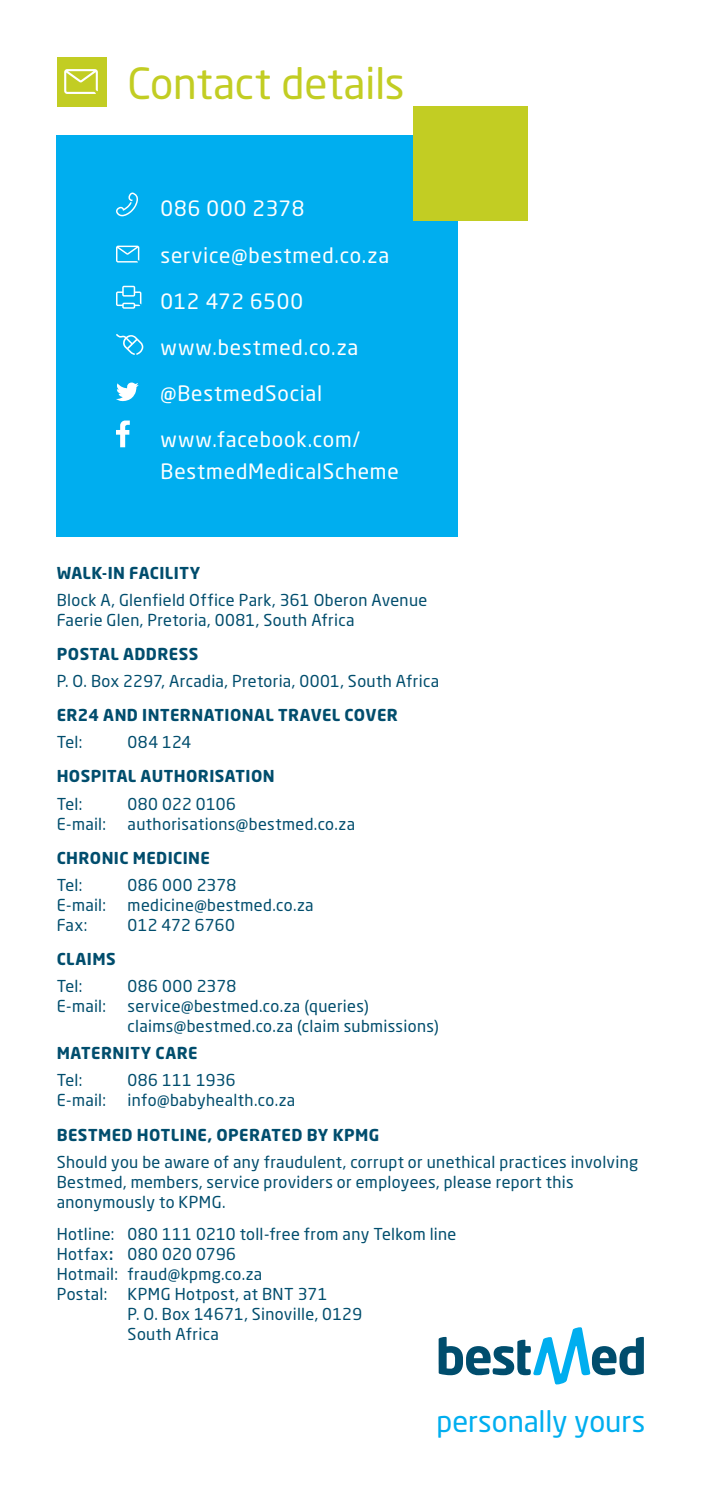
<style>
.page{position:relative;width:702px;height:1489px;background:#fff}
.page>*{position:absolute;margin:0;border:0;box-sizing:border-box;transform-origin:0 0}
.t1{font:42.5px "Neo Sans Std";letter-spacing:-.005em;color:#c2cd23}
.t2{font:29px "Neo Sans Std";color:#00aeef}
.t3{font:21px/46.2px "Neo Sans Std";letter-spacing:.04em;color:#fff}
.t4{font:16.25px/20px "Neo Sans Std";letter-spacing:.02em;color:#004d6d}
.t5{font:700 16.25px "Neo Sans Std";letter-spacing:.025em;color:#004d6d}
.s1{font-weight:500}
</style>
<div class="page">
<div style="left:57px;top:135px;width:401px;height:401px;background:#00aeef"></div>
<svg style="left:116px;top:192px;width:22px;height:24px"></svg>
<svg style="left:116px;top:245px;width:23px;height:17px"></svg>
<svg style="left:116px;top:286px;width:25px;height:23px"></svg>
<svg style="left:116px;top:334px;width:27px;height:21px"></svg>
<svg style="left:116px;top:382px;width:23px;height:19px"></svg>
<svg style="left:116px;top:420px;width:14px;height:27px"></svg>
<div style="left:57px;top:57px;width:49px;height:49px;background:#c2cd23"></div>
<svg style="left:64px;top:69px;width:34px;height:25px"></svg>
<div style="left:413px;top:106px;width:114px;height:114px;background:#c2cd23"></div>
<svg style="left:438px;top:1327px;width:205px;height:57px"></svg>
<h1 class="t1" style="left:127px;top:58px;width:279px">Contact details</h1>
<p class="t3" style="left:160px;top:185px;width:230px">086 000 2378 service@bestmed.co.za<br>012 472 6500 www.bestmed.co.za @BestmedSocial www.facebook.com/</p>
<p class="t3" style="left:160px;top:447px;width:240px">BestmedMedicalScheme</p>
<p class="t5" style="left:57px;top:562px;width:145px">WALK-IN FACILITY</p>
<p class="t4" style="left:57px;top:589px;width:372px">Block A, Glenfield Office Park, 361 Oberon Avenue<br>Faerie Glen, Pretoria, 0081, South Africa</p>
<p class="t5" style="left:57px;top:643px;width:143px">POSTAL ADDRESS</p>
<p class="t4" style="left:57px;top:670px;width:384px">P. O. Box 2297, Arcadia, Pretoria, 0001, South Africa</p>
<p class="t5" style="left:57px;top:704px;width:342px">ER24 AND INTERNATIONAL TRAVEL COVER</p>
<p class="t4" style="left:57px;top:732px;width:27px">Tel:</p>
<p class="t4" style="left:128px;top:732px;width:65px">084 124</p>
<p class="t5" style="left:57px;top:766px;width:219px">HOSPITAL AUTHORISATION</p>
<p class="t4" style="left:57px;top:793px;width:27px">Tel:</p>
<p class="t4" style="left:128px;top:793px;width:110px">080 022 0106</p>
<p class="t4" style="left:57px;top:813px;width:51px">E-mail:</p>
<p class="t4" style="left:128px;top:813px;width:229px">authorisations@bestmed.co.za</p>
<p class="t5" style="left:57px;top:847px;width:155px">CHRONIC MEDICINE</p>
<p class="t4" style="left:57px;top:874px;width:27px">Tel:</p>
<p class="t4" style="left:128px;top:874px;width:110px">086 000 2378</p>
<p class="t4" style="left:57px;top:894px;width:51px">E-mail:</p>
<p class="t4" style="left:128px;top:894px;width:187px">medicine@bestmed.co.za</p>
<p class="t4" style="left:57px;top:914px;width:32px">Fax:</p>
<p class="t4" style="left:128px;top:914px;width:109px">012 472 6760</p>
<p class="t5" style="left:57px;top:948px;width:60px">CLAIMS</p>
<p class="t4" style="left:57px;top:975px;width:27px">Tel:</p>
<p class="t4" style="left:128px;top:975px;width:110px">086 000 2378</p>
<p class="t4" style="left:57px;top:995px;width:51px">E-mail:</p>
<p class="t4" style="left:128px;top:995px;width:312px">service@bestmed.co.za (queries) claims@bestmed.co.za (claim submissions)</p>
<p class="t5" style="left:57px;top:1042px;width:142px">MATERNITY CARE</p>
<p class="t4" style="left:57px;top:1070px;width:27px">Tel:</p>
<p class="t4" style="left:128px;top:1070px;width:110px">086 111 1936</p>
<p class="t4" style="left:57px;top:1090px;width:51px">E-mail:</p>
<p class="t4" style="left:128px;top:1090px;width:169px">info@babyhealth.co.za</p>
<p class="t5" style="left:57px;top:1124px;width:324px">BESTMED HOTLINE, OPERATED BY KPMG</p>
<p class="t4" style="left:57px;top:1151px;width:583px">Should you be aware of any fraudulent, corrupt or unethical practices involving<br>Bestmed, members, service providers or employees, please report this anonymously to KPMG.</p>
<p class="t4" style="left:57px;top:1223px;width:401px">Hotline: 080 111 0210 toll-free from any Telkom line</p>
<p class="t4" style="left:57px;top:1243px;width:181px">Hotfax<span class="s1">:</span> 080 020 0796</p>
<p class="t4" style="left:57px;top:1263px;width:207px">Hotmail: fraud@kpmg.co.za</p>
<p class="t4" style="left:57px;top:1283px;width:272px">Postal: KPMG Hotpost, at BNT 371</p>
<p class="t4" style="left:128px;top:1303px;width:236px">P. O. Box 14671, Sinoville, 0129</p>
<p class="t4" style="left:128px;top:1323px;width:93px">South Africa</p>
<h2 class="t2" style="left:436px;top:1403px;width:210px">personally yours</h2>
</div>
